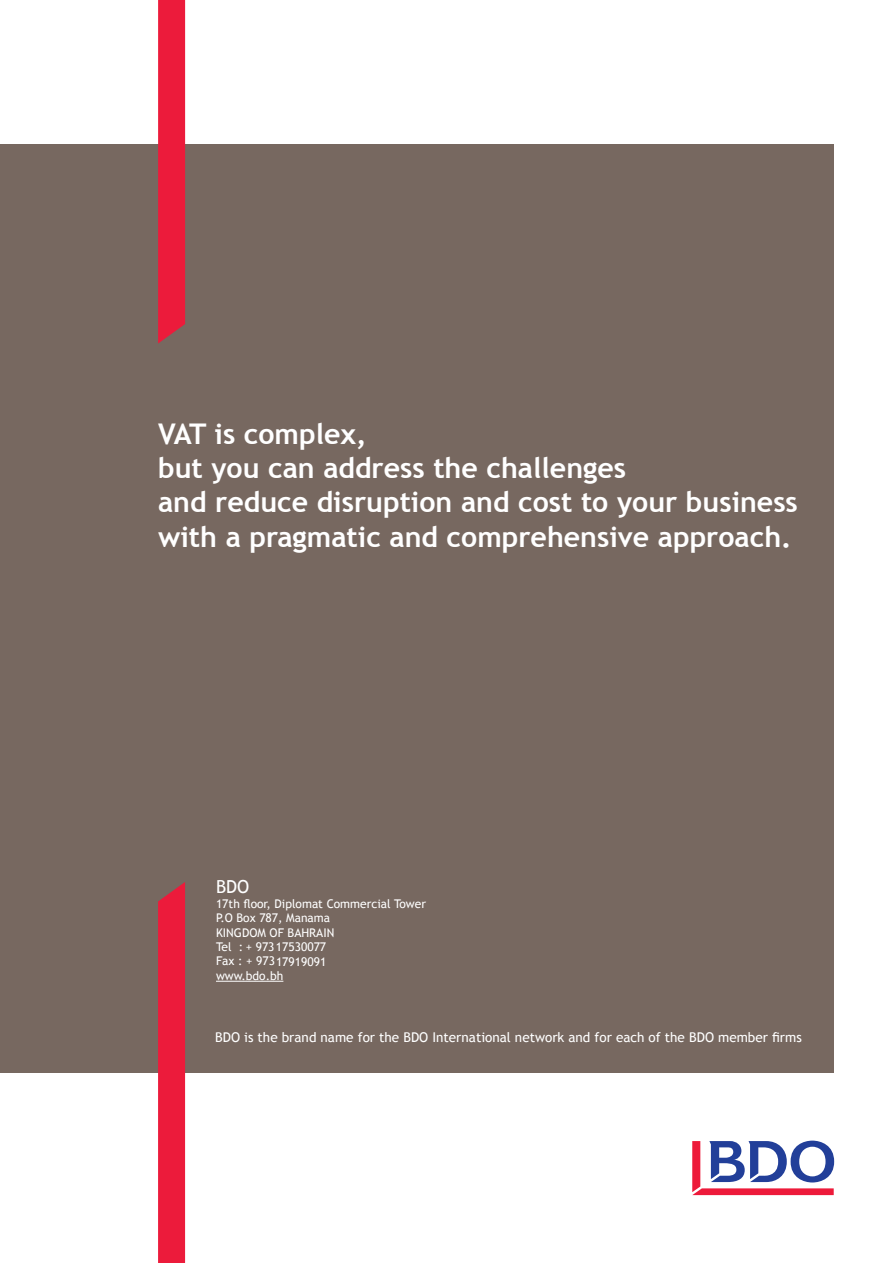
<style>
.page{position:relative;width:893px;height:1263px;background:#fff}
.page>*{position:absolute;margin:0;border:0;box-sizing:border-box;transform-origin:0 0}
.t1{font:700 28.5px/34.2px "Trebuchet MS";color:#fff}
.t2{font:18px "Trebuchet MS";color:#fff}
.t3{font:13.5px "Trebuchet MS";color:#fff}
.t4{font:12px/14.4px "Trebuchet MS";color:#fff}
</style>
<div class="page">
<svg style="left:692px;top:1140px;width:142px;height:55px"></svg>
<div style="left:0;top:144px;width:834px;height:928px;background:#776860"></div>
<div style="left:158px;top:0;width:27px;height:344px;background:#ec1b3b"></div>
<div style="left:158px;top:882px;width:27px;height:381px;background:#ec1b3b"></div>
<hr style="left:216px;top:981px;width:67px;height:1px;background:#fff">
<p class="t1" style="left:158px;top:417px;width:641px">VAT is complex,<br>but you can address the challenges<br>and reduce disruption and cost to your business with a pragmatic and comprehensive approach.</p>
<p class="t2" style="left:216px;top:876px;width:35px">BDO</p>
<p class="t4" style="left:216px;top:896px;width:212px">17th floor, Diplomat Commercial Tower<br>P.O Box 787, Manama<br>KINGDOM OF BAHRAIN<br>Tel : + 97317530077<br>Fax : + 97317919091<br>www.bdo.bh</p>
<p class="t3" style="left:215px;top:1029px;width:588px">BDO is the brand name for the BDO International network and for each of the BDO member firms</p>
</div>
